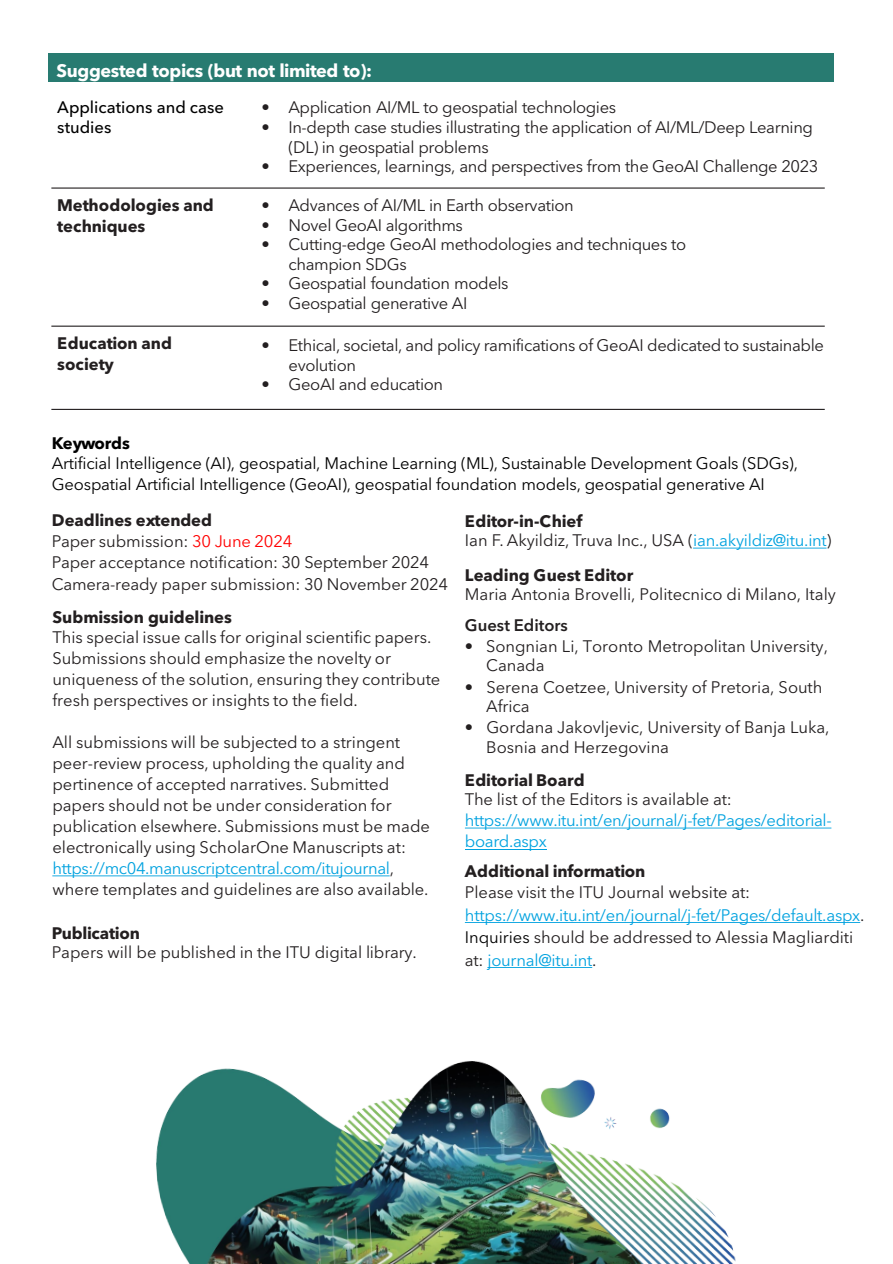
<style>
.page{position:relative;width:893px;height:1264px;background:#fff}
.page>*{position:absolute;margin:0;border:0;box-sizing:border-box;transform-origin:0 0}
.t1{font:700 18px "Avenir Next LT Pro";letter-spacing:-.025em;color:#fff}
.t2{font:16.5px/21px "Avenir Next LT Pro";letter-spacing:-.005em;color:#231f20}
.t3{font:16.5px/19.6px "Avenir Next LT Pro";letter-spacing:-.025em;color:#231f20}
.t4{font:16.5px/21px "Avenir Next LT Pro";letter-spacing:-.015em;color:#00a2df}
.t5{font:16.5px/21px "Avenir Next LT Pro";letter-spacing:-.01em;color:#000}
.t6{font:700 16.5px/21px "Avenir Next LT Pro";letter-spacing:-.005em;color:#231f20}
.t7{font:500 16.5px/19.5px "Avenir Next LT Pro";color:#000}
.t8{font:600 16.5px "Avenir Next LT Pro";color:#231f20}
.t9{font:700 16.5px "Avenir Next LT Pro";letter-spacing:-.015em;color:#000}
.s1{color:#f00}
.s2{color:#00a2df}
.s3{color:#231f20}
.s4{color:#000}
</style>
<div class="page">
<svg style="left:52px;top:875px;width:337px;height:1px"></svg>
<svg style="left:693px;top:547px;width:133px;height:1px"></svg>
<svg style="left:465px;top:827px;width:366px;height:1px"></svg>
<hr style="left:465px;top:848px;width:81px;height:1px;background:#00a2df">
<div style="left:48px;top:53px;width:785px;height:28px;background:#287b71"></div>
<hr style="left:51px;top:187px;width:773px;height:1px;background:#231f20">
<hr style="left:51px;top:325px;width:773px;height:1px;background:#231f20">
<hr style="left:51px;top:409px;width:773px;height:1px;background:#231f20">
<img style="left:156px;top:1061px;width:580px;height:202px">
<p class="t1" style="left:56px;top:59px;width:317px">Suggested topics (but not limited to):</p>
<p class="t7" style="left:57px;top:98px;width:168px">Applications and case studies</p>
<p class="t3" style="left:261px;top:98px;width:356px">• Application AI/ML to geospatial technologies</p>
<p class="t3" style="left:288px;top:117px;width:526px;text-indent:-27px">• In-depth case studies illustrating the application of AI/ML/Deep Learning (DL) in geospatial problems</p>
<p class="t3" style="left:261px;top:156px;width:558px">• Experiences, learnings, and perspectives from the GeoAI Challenge 2023</p>
<p class="t6" style="left:57px;top:195px;width:158px">Methodologies and techniques</p>
<p class="t3" style="left:261px;top:195px;width:314px">• Advances of AI/ML in Earth observation</p>
<p class="t3" style="left:261px;top:215px;width:203px">• Novel GeoAI algorithms</p>
<p class="t3" style="left:288px;top:234px;width:399px;text-indent:-27px">• Cutting-edge GeoAI methodologies and techniques to champion SDGs</p>
<p class="t3" style="left:261px;top:273px;width:249px">• Geospatial foundation models</p>
<p class="t3" style="left:261px;top:293px;width:207px">• Geospatial generative AI</p>
<p class="t6" style="left:57px;top:333px;width:116px">Education and society</p>
<p class="t3" style="left:288px;top:335px;width:537px;text-indent:-27px">• Ethical, societal, and policy ramifications of GeoAI dedicated to sustainable evolution</p>
<p class="t3" style="left:261px;top:375px;width:183px">• GeoAI and education</p>
<p class="t9" style="left:52px;top:433px;width:80px">Keywords</p>
<p class="t5" style="left:52px;top:452px;width:747px">Artificial Intelligence (AI), geospatial, Machine Learning (ML), Sustainable Development Goals (SDGs),<br>Geospatial Artificial Intelligence (GeoAI), geospatial foundation models, geospatial generative AI</p>
<p class="t6" style="left:52px;top:509px;width:162px">Deadlines extended</p>
<p class="t2" style="left:52px;top:530px;width:242px">Paper submission: <span class="s1">30 June 2024</span></p>
<p class="t2" style="left:52px;top:551px;width:379px">Paper acceptance notification: 30 September 2024</p>
<p class="t2" style="left:52px;top:573px;width:398px">Camera-ready paper submission: 30 November 2024</p>
<p class="t6" style="left:52px;top:607px;width:181px">Submission guidelines</p>
<p class="t2" style="left:52px;top:626px;width:389px">This special issue calls for original scientific papers.<br>Submissions should emphasize the novelty or uniqueness of the solution, ensuring they contribute fresh perspectives or insights to the field.</p>
<p class="t2" style="left:52px;top:731px;width:379px">All submissions will be subjected to a stringent peer-review process, upholding the quality and pertinence of accepted narratives. Submitted papers should not be under consideration for publication elsewhere. Submissions must be made electronically using ScholarOne Manuscripts at: <span class="s2">https://mc04.manuscriptcentral.com/itujournal</span>, where templates and guidelines are also available.</p>
<p class="t6" style="left:52px;top:922px;width:90px">Publication</p>
<p class="t2" style="left:52px;top:941px;width:366px">Papers will be published in the ITU digital library.</p>
<p class="t6" style="left:465px;top:510px;width:119px">Editor-in-Chief</p>
<p class="t2" style="left:465px;top:530px;width:368px">Ian F. Akyildiz, Truva Inc., USA (<span class="s2">ian.akyildiz@itu.int</span>)</p>
<p class="t6" style="left:465px;top:564px;width:170px">Leading Guest Editor</p>
<p class="t2" style="left:465px;top:584px;width:372px">Maria Antonia Brovelli, Politecnico di Milano, Italy</p>
<p class="t8" style="left:465px;top:615px;width:104px">Guest Editors</p>
<p class="t2" style="left:486px;top:636px;width:343px;line-height:19.5px;text-indent:-21px">• Songnian Li, Toronto Metropolitan University,<br>Canada</p>
<p class="t2" style="left:486px;top:677px;width:338px;line-height:19.5px;text-indent:-21px">• Serena Coetzee, University of Pretoria, South<br>Africa</p>
<p class="t2" style="left:486px;top:717px;width:345px;line-height:19.5px;text-indent:-21px">• Gordana Jakovljevic, University of Banja Luka,<br>Bosnia and Herzegovina</p>
<p class="t6" style="left:465px;top:769px;width:121px">Editorial Board</p>
<p class="t4" style="left:465px;top:788px;width:368px"><span class="s3">The list of the Editors is available at: </span>https://www.itu.int/en/journal/j-fet/Pages/editorial&shy;board.aspx</p>
<p class="t6" style="left:465px;top:860px;width:182px">Additional information</p>
<p class="t4" style="left:465px;top:880px;width:401px;line-height:22.6px"><span class="s3">Please visit the ITU Journal website at: </span>https://www.itu.int/en/journal/j-fet/Pages/default.aspx<span class="s3">.</span></p>
<p class="t2" style="left:465px;top:926px;width:390px;line-height:22.5px"><span class="s4">Inquiries</span> should be addressed to Alessia Magliarditi at: <span class="s2">journal@itu.int</span>.</p>
</div>
